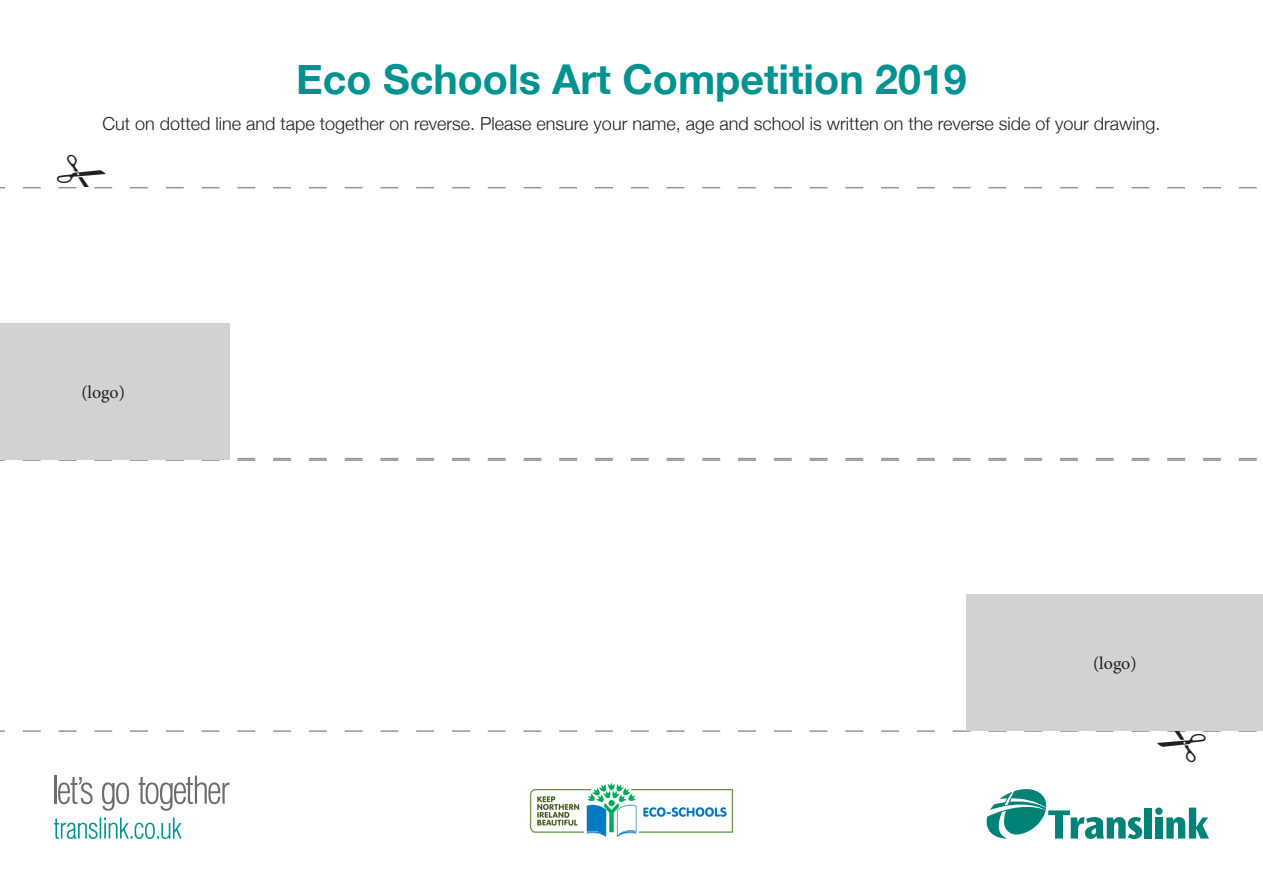
<style>
.page{position:relative;width:1263px;height:893px;background:#fff}
.page>*{position:absolute;margin:0;border:0;box-sizing:border-box;transform-origin:0 0}
.t1{font:700 41.1px "Helvetica Neue";color:#009290}
.t2{font:300 18px "Helvetica Neue";color:#231f20}
.t3{font:18px "Minion Pro";color:#231f20}
</style>
<div class="page">
<svg style="left:987px;top:789px;width:155px;height:50px"></svg>
<div style="left:1145px;top:808px;width:7px;height:30px;background:#008376"></div>
<div style="left:1155px;top:817px;width:7px;height:21px;background:#008376"></div>
<svg style="left:1166px;top:808px;width:43px;height:30px"></svg>
<div style="left:1155px;top:807px;width:7px;height:8px;background:#008376;border-radius:50%"></div>
<svg style="left:54px;top:817px;width:128px;height:22px"></svg>
<hr style="left:54px;top:776px;width:2px;height:28px;background:#6c6d70">
<svg style="left:102px;top:782px;width:27px;height:29px"></svg>
<svg style="left:139px;top:776px;width:90px;height:35px"></svg>
<svg style="left:58px;top:777px;width:35px;height:27px"></svg>
<img style="left:529px;top:782px;width:205px;height:55px">
<svg style="left:229px;top:458px;width:1028px;height:1px"></svg>
<svg style="left:0;top:459px;width:1263px;height:271px"></svg>
<div style="left:0;top:323px;width:229px;height:136px;background:#d1d2d4"></div>
<div style="left:967px;top:595px;width:296px;height:136px;background:#d1d2d4"></div>
<svg style="left:0;top:187px;width:1257px;height:1px"></svg>
<svg style="left:0;top:730px;width:1257px;height:2px"></svg>
<p class="t1" style="left:296px;top:47px;width:672px">Eco Schools Art Competition 2019</p>
<p class="t2" style="left:102px;top:109px;width:1060px">Cut on dotted line and tape together on reverse. Please ensure your name, age and school is written on the reverse side of your drawing.</p>
<p class="t3" style="left:81px;top:380px;width:45px">(logo)</p>
<p class="t3" style="left:1093px;top:651px;width:45px">(logo)</p>
</div>
